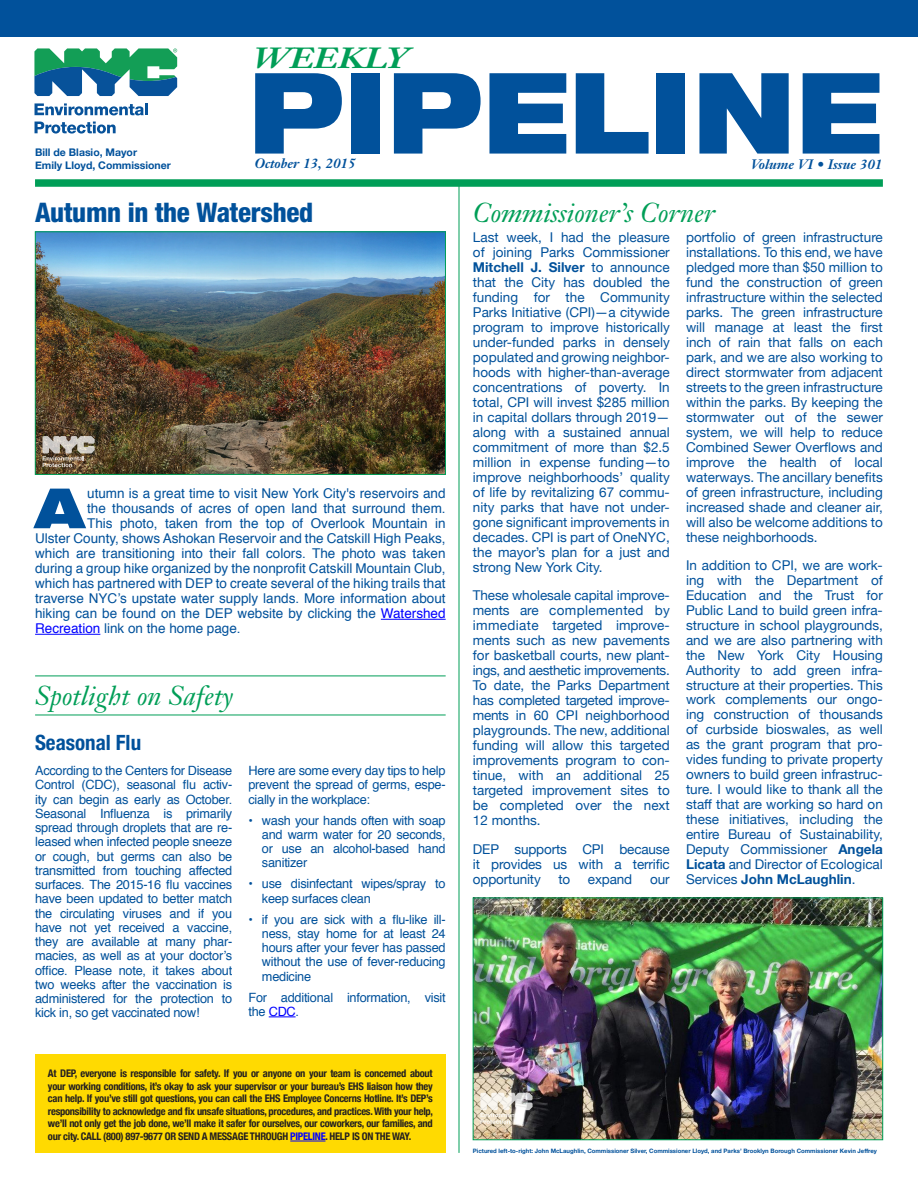
<style>
.page{position:relative;width:918px;height:1188px;background:#fff}
.page>*{position:absolute;margin:0;border:0;box-sizing:border-box;transform-origin:0 0}
.t1{font:900 expanded 112.5px "Helvetica Neue";color:#01519b;scale:.9 1}
.body{font:900 expanded 55.5px "Helvetica Neue";color:#01519b}
.t2{font:italic 700 28.8px "Janson Text";color:#009e57;scale:1.25 1}
.t3{font:italic 27px "Janson Text";color:#009e57}
.body-2{font:800 condensed 27px "Helvetica Neue";letter-spacing:-.01em;color:#01519b}
.body-3{font:700 condensed 21px "Helvetica Neue";color:#01519b}
.body-4{font:13.5px/15px "Helvetica Neue";color:#01519b;text-align:justify}
.body-5{font:13.5px "Helvetica";color:#01519b}
.t4{font:italic 700 13.5px "Janson Text";color:#01519b}
.body-6{font:12.75px/14.2px "Helvetica";letter-spacing:-.02em;color:#01519b;text-align:justify}
.t5{font:700 condensed 10.5px/12.6px "Helvetica Neue";letter-spacing:-.025em;color:#231f20;text-align:justify}
.t6{font:700 10.5px "Helvetica Neue";color:#01519b}
.t7{font:700 6px "Helvetica Neue";color:#01519b}
.s1{color:#00f}
.s2{font-weight:700}
</style>
<div class="page">
<svg style="left:35px;top:103px;width:113px;height:12px"></svg>
<svg style="left:35px;top:122px;width:81px;height:12px"></svg>
<svg style="left:34px;top:48px;width:143px;height:48px"></svg>
<div style="left:35px;top:179px;width:848px;height:8px;background:#009e57"></div>
<hr style="left:459px;top:183px;width:1px;height:970px;background:#009e57">
<div style="left:0;top:0;width:918px;height:36px;background:#01519b"></div>
<div style="left:35px;top:1054px;width:411px;height:99px;background:#ffda01"></div>
<hr style="left:290px;top:1141px;width:35px;height:1px;background:#00f">
<hr style="left:381px;top:619px;width:65px;height:1px;background:#00f">
<hr style="left:35px;top:634px;width:65px;height:1px;background:#00f">
<img style="left:37px;top:234px;width:407px;height:239px">
<div style="left:35px;top:232px;width:411px;height:243px;border:1px solid #009e57"></div>
<svg style="left:43px;top:436px;width:52px;height:31px;background:#9d9080"></svg>
<svg style="left:269px;top:1017px;width:27px;height:1px"></svg>
<hr style="left:35px;top:676px;width:411px;height:1px;background:#009e57">
<hr style="left:35px;top:715px;width:411px;height:1px;background:#009e57">
<img style="left:475px;top:900px;width:406px;height:238px">
<div style="left:473px;top:898px;width:410px;height:242px;border:1px solid #009e57"></div>
<svg style="left:480px;top:1093px;width:53px;height:31px"></svg>
<p class="t6" style="left:35px;top:144px;width:104px">Bill de Blasio, Mayor</p>
<p class="t6" style="left:35px;top:157px;width:137px">Emily Lloyd, Commissioner</p>
<p class="t2" style="left:253px;top:39px;width:126px">WEEKLY</p>
<p class="t1" style="left:248px;top:40px;width:706px">PIPELINE</p>
<p class="t4" style="left:255px;top:154px;width:103px">October 13, 2015</p>
<p class="t4" style="left:751px;top:155px;width:133px">Volume VI • Issue 301</p>
<p class="body-2" style="left:35px;top:196px;width:280px">Autumn in the Watershed</p>
<p class="t3" style="left:473px;top:196px;width:244px">Commissioner’s Corner</p>
<p class="body" style="left:35px;top:472px;width:51px">A</p>
<p class="body-5" style="left:87px;top:483px;width:360px">utumn is a great time to visit New York City's reservoirs and</p>
<p class="body-5" style="left:87px;top:498px;width:360px">the thousands of acres of open land that surround them.</p>
<p class="body-5" style="left:87px;top:513px;width:360px">This photo, taken from the top of Overlook Mountain in</p>
<p class="body-5" style="left:35px;top:528px;width:412px">Ulster County, shows Ashokan Reservoir and the Catskill High Peaks,</p>
<p class="body-5" style="left:35px;top:543px;width:412px">which are transitioning into their fall colors. The photo was taken</p>
<p class="body-5" style="left:35px;top:558px;width:412px">during a group hike organized by the nonprofit Catskill Mountain Club,</p>
<p class="body-5" style="left:35px;top:573px;width:412px">which has partnered with DEP to create several of the hiking trails that</p>
<p class="body-5" style="left:35px;top:588px;width:412px">traverse NYC’s upstate water supply lands. More information about</p>
<p class="body-5" style="left:35px;top:603px;width:412px">hiking can be found on the DEP website by clicking the <span class="s1">Watershed</span></p>
<p class="body-5" style="left:35px;top:618px;width:207px"><span class="s1">Recreation</span> link on the home page.</p>
<p class="t3" style="left:35px;top:679px;width:200px">Spotlight on Safety</p>
<p class="body-3" style="left:35px;top:725px;width:108px">Seasonal Flu</p>
<p class="body-6" style="left:35px;top:764px;width:199px">According to the Centers for Disease Control (CDC), seasonal flu activ&shy;ity can begin as early as October.<br>Seasonal Influenza is primarily spread through droplets that are re&shy;leased when infected people sneeze or cough, but germs can also be transmitted from touching affected surfaces. The 2015-16 flu vaccines have been updated to better match the circulating viruses and if you have not yet received a vaccine, they are available at many phar&shy;macies, as well as at your doctor’s office. Please note, it takes about two weeks after the vaccination is administered for the protection to kick in, so get vaccinated now!</p>
<p class="body-6" style="left:248px;top:764px;width:199px">Here are some every day tips to help prevent the spread of germs, espe&shy;cially in the workplace:</p>
<p class="body-6" style="left:262px;top:813px;width:185px;text-indent:-14px">• wash your hands often with soap and warm water for 20 seconds, or use an alcohol-based hand sanitizer</p>
<p class="body-6" style="left:262px;top:877px;width:185px;text-indent:-14px">• use disinfectant wipes/spray to keep surfaces clean</p>
<p class="body-6" style="left:262px;top:912px;width:185px;text-indent:-14px">• if you are sick with a flu-like ill&shy;ness, stay home for at least 24 hours after your fever has passed without the use of fever-reducing medicine</p>
<p class="body-6" style="left:248px;top:990px;width:199px">For additional information, visit the <span class="s1">CDC</span>.</p>
<p class="t5" style="left:48px;top:1066px;width:387px">At DEP, everyone is responsible for safety. If you or anyone on your team is concerned about your working conditions, it’s okay to ask your supervisor or your bureau’s EHS liaison how they can help. If you’ve still got questions, you can call the EHS Employee Concerns Hotline. It’s DEP’s responsibility to acknowledge and fix unsafe situations, procedures, and practices. With your help, we’ll not only get the job done, we’ll make it safer for ourselves, our coworkers, our families, and our city. CALL (800) 897-9677 OR SEND A MESSAGE THROUGH <span class="s1">PIPELINE</span>. HELP IS ON THE WAY.</p>
<p class="body-4" style="left:473px;top:230px;width:198px">Last week, I had the pleasure of joining Parks Commissioner <span class="s2">Mitchell J. Silver</span> to announce that the City has doubled the funding for the Community Parks Initiative (CPI)—a citywide program to improve historically under-funded parks in densely populated and growing neighbor&shy;hoods with higher-than-average concentrations of poverty. In total, CPI will invest $285 million in capital dollars through 2019— along with a sustained annual commitment of more than $2.5 million in expense funding—to improve neighborhoods’ quality of life by revitalizing 67 commu&shy;nity parks that have not under&shy;gone significant improvements in decades. CPI is part of OneNYC, the mayor’s plan for a just and strong New York City.</p>
<p class="body-4" style="left:473px;top:589px;width:198px">These wholesale capital improve&shy;ments are complemented by immediate targeted improve&shy;ments such as new pavements for basketball courts, new plant&shy;ings, and aesthetic improvements.<br>To date, the Parks Department has completed targeted improve&shy;ments in 60 CPI neighborhood playgrounds. The new, additional funding will allow this targeted improvements program to con&shy;tinue, with an additional 25 targeted improvement sites to be completed over the next 12 months.</p>
<p class="body-4" style="left:473px;top:842px;width:198px">DEP supports CPI because it provides us with a terrific opportunity</p>
<p class="body-4" style="left:558px;top:872px;width:13px">to</p>
<p class="body-4" style="left:588px;top:872px;width:46px">expand</p>
<p class="body-4" style="left:650px;top:872px;width:21px">our</p>
<p class="body-4" style="left:686px;top:230px;width:198px">portfolio of green infrastructure installations. To this end, we have pledged more than $50 million to fund the construction of green infrastructure within the selected parks. The green infrastructure will manage at least the first inch of rain that falls on each park, and we are also working to direct stormwater from adjacent streets to the green infrastructure within the parks. By keeping the stormwater out of the sewer system, we will help to reduce Combined Sewer Overflows and improve the health of local waterways. The ancillary benefits of green infrastructure, including increased shade and cleaner air, will also be welcome additions to these neighborhoods.</p>
<p class="body-4" style="left:686px;top:559px;width:198px">In addition to CPI, we are work&shy;ing with the Department of Education and the Trust for Public Land to build green infra&shy;structure in school playgrounds, and we are also partnering with the New York City Housing Authority to add green infra&shy;structure at their properties. This work complements our ongo&shy;ing construction of thousands of curbside bioswales, as well as the grant program that pro&shy;vides funding to private property owners to build green infrastruc&shy;ture. I would like to thank all the staff that are working so hard on these initiatives, including the entire Bureau of Sustainability, Deputy Commissioner <span class="s2">Angela Licata</span> and Director of Ecological Services <span class="s2">John McLaughlin</span>.</p>
<p class="t7" style="left:473px;top:1146px;width:406px">Pictured left-to-right: John McLaughlin, Commissioner Silver, Commissioner Lloyd, and Parks’ Brooklyn Borough Commissioner Kevin Jeffrey</p>
</div>
